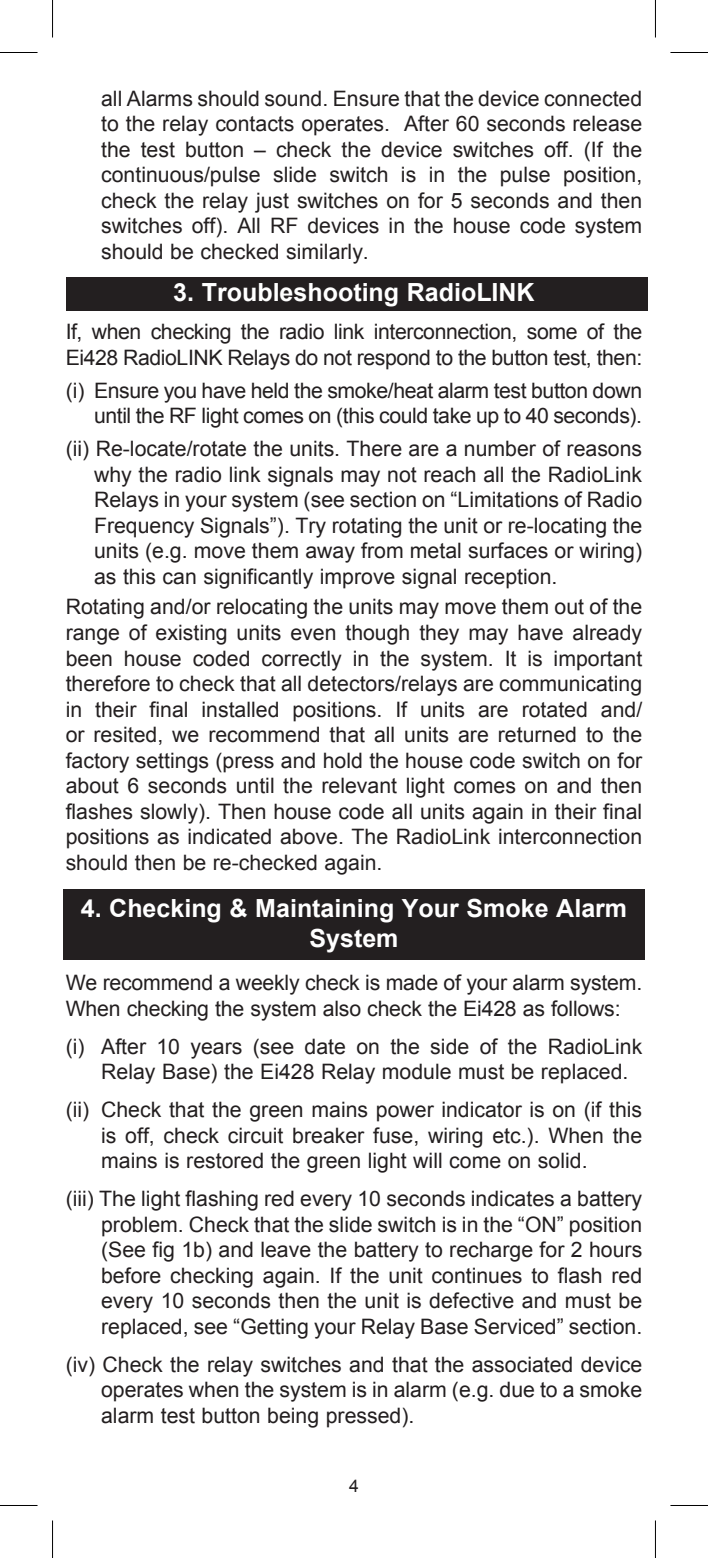
<style>
.page{position:relative;width:708px;height:1558px;background:#fff}
.page>*{position:absolute;margin:0;border:0;box-sizing:border-box;transform-origin:0 0}
.t1{font:700 25px/30px "Arial";color:#fff;text-align:center}
.t2{font:21.25px/25.5px "Arial";color:#231f20;text-align:justify}
.t3{font:21.25px/25.5px "Arial";letter-spacing:-.02em;color:#231f20}
.t4{font:17.5px "Arial";color:#231f20}
</style>
<div class="page">
<div style="left:66px;top:277px;width:581px;height:34px;background:#231f20"></div>
<div style="left:63px;top:889px;width:581px;height:71px;background:#231f20"></div>
<hr style="left:0;top:52px;width:38px;height:1px;background:#000">
<hr style="left:670px;top:52px;width:37px;height:1px;background:#000">
<hr style="left:0;top:1505px;width:38px;height:1px;background:#000">
<hr style="left:670px;top:1505px;width:37px;height:1px;background:#000">
<hr style="left:52px;top:0;width:1px;height:37px;background:#000">
<hr style="left:52px;top:1520px;width:1px;height:38px;background:#000">
<hr style="left:654px;top:0;width:1px;height:37px;background:#000">
<hr style="left:654px;top:1520px;width:1px;height:38px;background:#000">
<p class="t2" style="left:101px;top:88px;width:542px">all Alarms should sound. Ensure that the device connected to the relay contacts operates. After 60 seconds release the test button – check the device switches off. (If the continuous/pulse slide switch is in the pulse position, check the relay just switches on for 5 seconds and then switches off). All RF devices in the house code system should be checked similarly.</p>
<p class="t1" style="left:173px;top:280px;width:363px">3. Troubleshooting RadioLINK</p>
<p class="t3" style="left:66px;top:321px;width:578px">If, when checking the radio link interconnection, some of the<br>Ei428 RadioLINK Relays do not respond to the button test, then:</p>
<p class="t3" style="left:66px;top:380px;width:577px;text-align:right">(i) Ensure you have held the smoke/heat alarm test button down until the RF light comes on (this could take up to 40 seconds).</p>
<p class="t2" style="left:94px;top:438px;width:549px;text-indent:-28px">(ii) Re-locate/rotate the units. There are a number of reasons why the radio link signals may not reach all the RadioLink Relays in your system (see section on “Limitations of Radio Frequency Signals”). Try rotating the unit or re-locating the units (e.g. move them away from metal surfaces or wiring) as this can significantly improve signal reception.</p>
<p class="t2" style="left:66px;top:596px;width:578px">Rotating and/or relocating the units may move them out of the range of existing units even though they may have already been house coded correctly in the system. It is important therefore to check that all detectors/relays are communicating in their final installed positions. If units are rotated and/ or resited, we recommend that all units are returned to the factory settings (press and hold the house code switch on for about 6 seconds until the relevant light comes on and then flashes slowly). Then house code all units again in their final positions as indicated above. The RadioLink interconnection should then be re-checked again.</p>
<p class="t1" style="left:81px;top:895px;width:547px">4. Checking &amp; Maintaining Your Smoke Alarm<br>System</p>
<p class="t2" style="left:66px;top:972px;width:578px">We recommend a weekly check is made of your alarm system.<br>When checking the system also check the Ei428 as follows:</p>
<p class="t2" style="left:101px;top:1035px;width:542px;text-indent:-35px">(i) After 10 years (see date on the side of the RadioLink<br>Relay Base) the Ei428 Relay module must be replaced.</p>
<p class="t2" style="left:101px;top:1099px;width:542px;text-indent:-35px">(ii) Check that the green mains power indicator is on (if this is off, check circuit breaker fuse, wiring etc.). When the mains is restored the green light will come on solid.</p>
<p class="t2" style="left:101px;top:1188px;width:542px;text-indent:-35px">(iii) The light flashing red every 10 seconds indicates a battery problem. Check that the slide switch is in the “ON” position (See fig 1b) and leave the battery to recharge for 2 hours before checking again. If the unit continues to flash red every 10 seconds then the unit is defective and must be replaced, see “Getting your Relay Base Serviced” section.</p>
<p class="t2" style="left:101px;top:1353px;width:542px;text-indent:-35px">(iv) Check the relay switches and that the associated device operates when the system is in alarm (e.g. due to a smoke alarm test button being pressed).</p>
<p class="t4" style="left:349px;top:1479px;width:11px">4</p>
</div>
